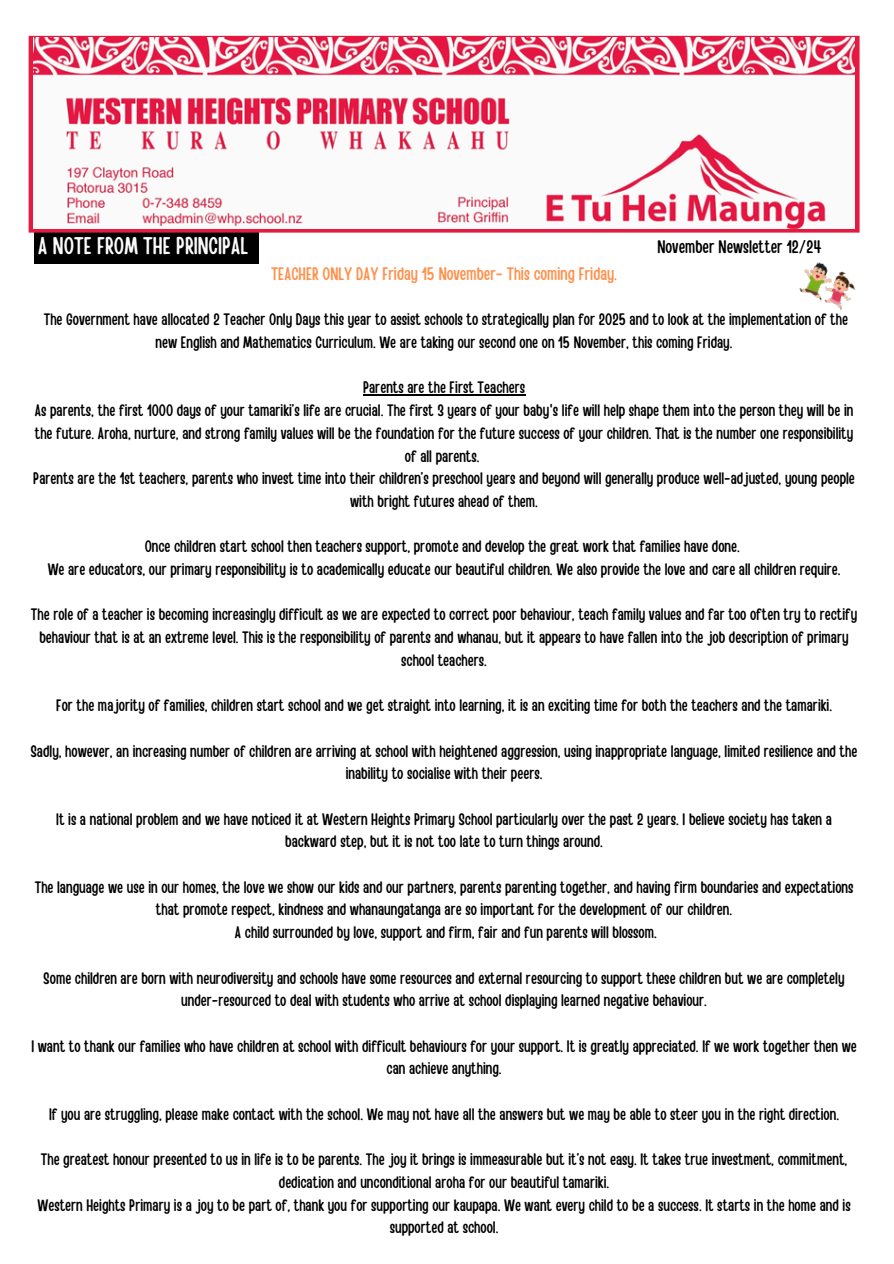
<style>
.page{position:relative;width:894px;height:1264px;background:#fff}
.page>*{position:absolute;margin:0;border:0;box-sizing:border-box;transform-origin:0 0}
.t1{font:24px "Handy Casual Condensed";color:#fcfbfb}
.t2{font:18px "Handy Casual Condensed";color:#ff914d}
.t3{font:18px "Handy Casual Condensed";color:#000}
.t4{font:16.5px/22.6px "Handy Casual Condensed";color:#000;text-align:center}
</style>
<div class="page">
<hr style="left:363px;top:394px;width:162px;height:1px;background:#000">
<div style="left:34px;top:232px;width:224px;height:31px;background:#000"></div>
<img style="left:799px;top:262px;width:57px;height:48px">
<svg style="left:29px;top:36px;width:830px;height:197px;fill:#e51a41"></svg>
<img style="left:34px;top:38px;width:820px;height:190px">
<p class="t1" style="left:38px;top:230px;width:211px">A NOTE FROM THE PRINCIPAL</p>
<p class="t3" style="left:657px;top:235px;width:165px">November Newsletter 12/24</p>
<p class="t2" style="left:271px;top:262px;width:347px">TEACHER ONLY DAY Friday 15 November- This coming Friday.</p>
<p class="t4" style="left:44px;top:307px;width:805px">The Government have allocated 2 Teacher Only Days this year to assist schools to strategically plan for 2025 and to look at the implementation of the new English and Mathematics Curriculum. We are taking our second one on 15 November, this coming Friday.</p>
<p class="t4" style="left:363px;top:375px;width:163px">Parents are the First Teachers</p>
<p class="t4" style="left:35px;top:398px;width:820px">As parents, the first 1000 days of your tamariki’s life are crucial. The first 3 years of your baby's life will help shape them into the person they will be in the future. Aroha, nurture, and strong family values will be the foundation for the future success of your children. That is the number one responsibility of all parents.</p>
<p class="t4" style="left:33px;top:466px;width:822px">Parents are the 1st teachers, parents who invest time into their children’s preschool years and beyond will generally produce well-adjusted, young people with bright futures ahead of them.</p>
<p class="t4" style="left:145px;top:534px;width:596px">Once children start school then teachers support, promote and develop the great work that families have done.</p>
<p class="t4" style="left:48px;top:557px;width:794px">We are educators, our primary responsibility is to academically educate our beautiful children. We also provide the love and care all children require.</p>
<p class="t4" style="left:31px;top:602px;width:827px">The role of a teacher is becoming increasingly difficult as we are expected to correct poor behaviour, teach family values and far too often try to rectify behaviour that is at an extreme level. This is the responsibility of parents and whanau, but it appears to have fallen into the job description of primary school teachers.</p>
<p class="t4" style="left:56px;top:693px;width:777px">For the majority of families, children start school and we get straight into learning, it is an exciting time for both the teachers and the tamariki.</p>
<p class="t4" style="left:31px;top:738px;width:827px">Sadly, however, an increasing number of children are arriving at school with heightened aggression, using inappropriate language, limited resilience and the inability to socialise with their peers.</p>
<p class="t4" style="left:56px;top:806px;width:777px">It is a national problem and we have noticed it at Western Heights Primary School particularly over the past 2 years. I believe society has taken a backward step, but it is not too late to turn things around.</p>
<p class="t4" style="left:35px;top:874px;width:820px">The language we use in our homes, the love we show our kids and our partners, parents parenting together, and having firm boundaries and expectations that promote respect, kindness and whanaungatanga are so important for the development of our children.</p>
<p class="t4" style="left:235px;top:920px;width:423px">A child surrounded by love, support and firm, fair and fun parents will blossom.</p>
<p class="t4" style="left:44px;top:965px;width:802px">Some children are born with neurodiversity and schools have some resources and external resourcing to support these children but we are completely under-resourced to deal with students who arrive at school displaying learned negative behaviour.</p>
<p class="t4" style="left:31px;top:1033px;width:826px">I want to thank our families who have children at school with difficult behaviours for your support. It is greatly appreciated. If we work together then we can achieve anything.</p>
<p class="t4" style="left:49px;top:1101px;width:791px">If you are struggling, please make contact with the school. We may not have all the answers but we may be able to steer you in the right direction.</p>
<p class="t4" style="left:41px;top:1147px;width:807px">The greatest honour presented to us in life is to be parents. The joy it brings is immeasurable but it’s not easy. It takes true investment, commitment, dedication and unconditional aroha for our beautiful tamariki.</p>
<p class="t4" style="left:37px;top:1192px;width:814px">Western Heights Primary is a joy to be part of, thank you for supporting our kaupapa. We want every child to be a success. It starts in the home and is supported at school.</p>
</div>
